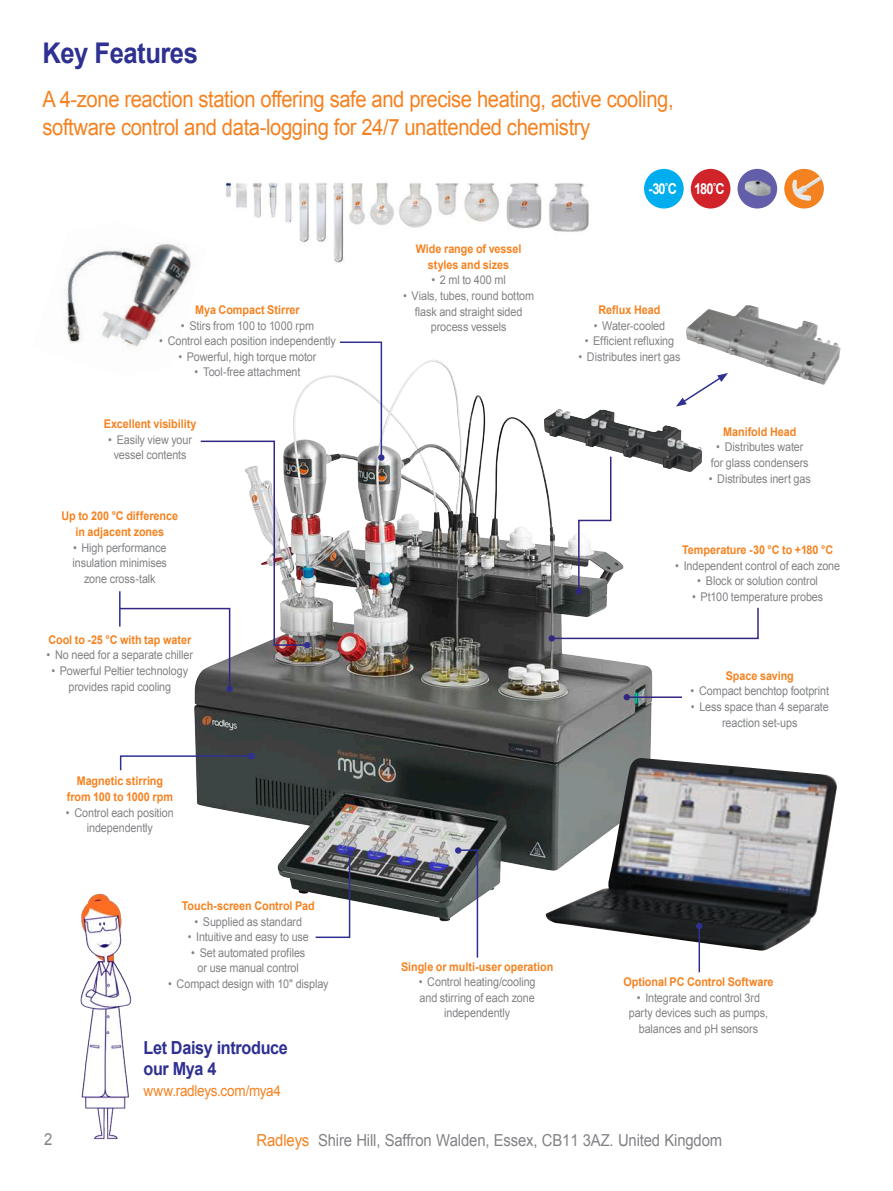
<style>
.page{position:relative;width:893px;height:1191px;background:#fff}
.page>*{position:absolute;margin:0;border:0;box-sizing:border-box;transform-origin:0 0}
.t1{font:700 28.5px "Arial";letter-spacing:-.02em;color:#2e3092;scale:.9 1}
.t2{font:22.5px/28.5px "Arial";letter-spacing:-.02em;color:#f58220;scale:.9 1}
.t3{font:700 18px/21.6px "Arial";letter-spacing:-.02em;color:#2e3092;scale:.9 1}
.t4{font:16.5px "Arial";letter-spacing:-.01em;color:#808285;scale:.9 1}
.body{font:15px "Arial";letter-spacing:-.015em;color:#f58220;scale:.9 1}
.temperature{font:700 15px "Arial";color:#fff;scale:.85 1}
.t5{font:12px/15.6px "Arial";letter-spacing:-.01em;color:#808285;text-align:center;scale:.9 1}
.t6{font:700 12px/15.6px "Arial";letter-spacing:-.005em;color:#f58220;text-align:center;scale:.9 1}
.s1{color:#f58220}
</style>
<div class="page">
<img style="left:194px;top:360px;width:509px;height:579px">
<img style="left:80px;top:894px;width:52px;height:246px">
<img style="left:546px;top:758px;width:291px;height:193px">
<svg style="left:314px;top:851px;width:37px;height:87px"></svg>
<div style="left:346px;top:849px;width:7px;height:7px;background:#2e3092;border-radius:50%"></div>
<div style="left:226px;top:686px;width:7px;height:6px;background:#2e3092;border-radius:50%"></div>
<div style="left:248px;top:753px;width:7px;height:6px;background:#2e3092;border-radius:50%"></div>
<svg style="left:119px;top:754px;width:134px;height:17px"></svg>
<img style="left:225px;top:182px;width:364px;height:81px">
<img style="left:66px;top:243px;width:141px;height:133px">
<div style="left:102px;top:419px;width:96px;height:40px;background:#fff"></div>
<svg style="left:549px;top:606px;width:210px;height:35px"></svg>
<img style="left:686px;top:305px;width:155px;height:80px">
<svg style="left:455px;top:847px;width:24px;height:111px"></svg>
<hr style="left:698px;top:925px;width:2px;height:47px;background:#2e3092">
<div style="left:696px;top:922px;width:6px;height:7px;background:#2e3092;border-radius:50%"></div>
<svg style="left:576px;top:472px;width:36px;height:122px"></svg>
<svg style="left:119px;top:440px;width:191px;height:250px"></svg>
<svg style="left:676px;top:373px;width:52px;height:33px"></svg>
<hr style="left:626px;top:696px;width:56px;height:2px;background:#312783">
<svg style="left:624px;top:694px;width:6px;height:6px"></svg>
<svg style="left:338px;top:341px;width:45px;height:118px"></svg>
<div style="left:378px;top:454px;width:6px;height:7px;background:#2e3092;border-radius:50%"></div>
<div style="left:644px;top:169px;width:40px;height:39px;background:#00aeef;border-radius:50%"></div>
<div style="left:691px;top:169px;width:39px;height:39px;background:#d1232a;border-radius:50%"></div>
<div style="left:784px;top:169px;width:40px;height:39px;background:#f58220;border-radius:50%"></div>
<img style="left:792px;top:176px;width:30px;height:25px">
<div style="left:737px;top:169px;width:40px;height:39px;background:#625ea9;border-radius:50%"></div>
<img style="left:745px;top:181px;width:26px;height:15px">
<img style="left:543px;top:409px;width:159px;height:63px">
<h1 class="t1" style="left:43px;top:34px;width:174px">Key Features</h1>
<h2 class="t2" style="left:43px;top:85px;width:703px">A 4-zone reaction station offering safe and precise heating, active cooling, software control and data-logging for 24/7 unattended chemistry</h2>
<h5 class="t6" style="left:195px;top:302px;width:118px">Mya Compact Stirrer</h5>
<p class="t5" style="left:181px;top:318px;width:150px">• Stirs from 100 to 1000 rpm</p>
<p class="t5" style="left:159px;top:333px;width:198px">• Control each position independently</p>
<p class="t5" style="left:178px;top:349px;width:155px">• Powerful, high torque motor</p>
<p class="t5" style="left:195px;top:364px;width:119px">• Tool-free attachment</p>
<h5 class="t6" style="left:104px;top:417px;width:105px">Excellent visibility</h5>
<p class="t5" style="left:108px;top:432px;width:95px">• Easily view your vessel contents</p>
<h5 class="t6" style="left:62px;top:509px;width:131px">Up to 200 °C difference in adjacent zones</h5>
<p class="t5" style="left:73px;top:540px;width:106px">• High performance insulation minimises zone cross-talk</p>
<h5 class="t6" style="left:48px;top:632px;width:160px">Cool to -25 °C with tap water</h5>
<p class="t5" style="left:47px;top:647px;width:164px">• No need for a separate chiller</p>
<p class="t5" style="left:51px;top:663px;width:153px">• Powerful Peltier technology provides rapid cooling</p>
<h5 class="t6" style="left:67px;top:774px;width:120px">Magnetic stirring from 100 to 1000 rpm</h5>
<p class="t5" style="left:66px;top:804px;width:121px">• Control each position independently</p>
<h5 class="t6" style="left:182px;top:898px;width:149px">Touch-screen Control Pad</h5>
<p class="t5" style="left:194px;top:913px;width:121px">• Supplied as standard</p>
<p class="t5" style="left:188px;top:929px;width:136px">• Intuitive and easy to use</p>
<p class="t5" style="left:191px;top:945px;width:128px">• Set automated profiles or use manual control</p>
<p class="t5" style="left:168px;top:976px;width:180px">• Compact design with 10" display</p>
<h3 class="t3" style="left:143px;top:1037px;width:162px">Let Daisy introduce our Mya 4</h3>
<p class="body" style="left:143px;top:1081px;width:154px">www.radleys.com/mya4</p>
<h5 class="t6" style="left:416px;top:242px;width:119px">Wide range of vessel styles and sizes</h5>
<p class="t5" style="left:431px;top:272px;width:84px">• 2 ml to 400 ml</p>
<p class="t5" style="left:403px;top:288px;width:147px">• Vials, tubes, round bottom flask and straight sided process vessels</p>
<p class="temperature" style="left:648px;top:179px;width:35px">-30˚C</p>
<p class="temperature" style="left:694px;top:179px;width:38px">180˚C</p>
<h5 class="t6" style="left:599px;top:302px;width:70px">Reflux Head</h5>
<p class="t5" style="left:594px;top:318px;width:81px">• Water-cooled</p>
<p class="t5" style="left:585px;top:333px;width:101px">• Efficient refluxing</p>
<p class="t5" style="left:578px;top:349px;width:115px">• Distributes inert gas</p>
<h5 class="t6" style="left:723px;top:424px;width:83px">Manifold Head</h5>
<p class="t5" style="left:711px;top:439px;width:110px">• Distributes water for glass condensers</p>
<p class="t5" style="left:709px;top:471px;width:115px">• Distributes inert gas</p>
<h5 class="t6" style="left:682px;top:542px;width:169px">Temperature -30 °C to +180 °C</h5>
<p class="t5" style="left:675px;top:558px;width:185px">• Independent control of each zone</p>
<p class="t5" style="left:697px;top:573px;width:136px">• Block or solution control</p>
<p class="t5" style="left:692px;top:589px;width:147px">• Pt100 temperature probes</p>
<h5 class="t6" style="left:726px;top:668px;width:77px">Space saving</h5>
<p class="t5" style="left:691px;top:683px;width:155px">• Compact benchtop footprint</p>
<p class="t5" style="left:691px;top:699px;width:155px">• Less space than 4 separate reaction set-ups</p>
<h5 class="t6" style="left:401px;top:959px;width:171px">Single or multi-user operation</h5>
<p class="t5" style="left:419px;top:974px;width:131px">• Control heating/cooling and stirring of each zone independently</p>
<h5 class="t6" style="left:623px;top:974px;width:168px">Optional PC Control Software</h5>
<p class="t5" style="left:629px;top:990px;width:156px">• Integrate and control 3rd party devices such as pumps, balances and pH sensors</p>
<h3 class="t4" style="left:44px;top:1128px;width:11px">2</h3>
<h3 class="t4" style="left:257px;top:1129px;width:519px"><span class="s1">Radleys</span> Shire Hill, Saffron Walden, Essex, CB11 3AZ. United Kingdom</h3>
</div>
